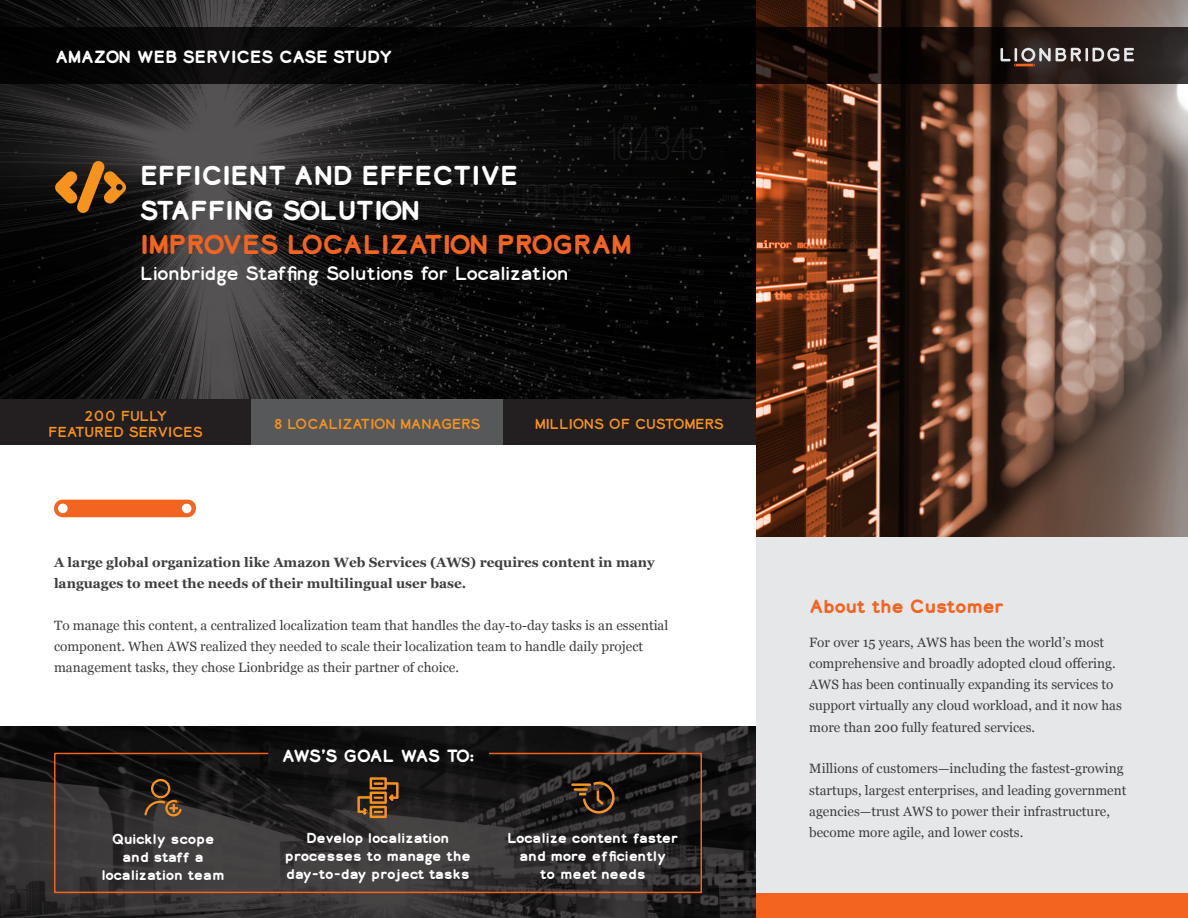
<style>
.page{position:relative;width:1188px;height:918px;background:#fff}
.page>*{position:absolute;margin:0;border:0;box-sizing:border-box;transform-origin:0 0}
.t1{font:700 25.5px/34.5px "Lionbridge Sans";color:#fff}
.t2{font:700 25.5px "Lionbridge Sans";letter-spacing:-.01em;color:#f36421}
.t3{font:18px "Lionbridge Sans";letter-spacing:-.02em;color:#fff}
.t4{font:700 18px "Lionbridge Sans";color:#f36421}
.t5{font:700 16.5px "Lionbridge Sans";color:#fff}
.t6{font:700 16.5px "Lionbridge Sans";letter-spacing:-.065em;color:#fff}
.t7{font:13.5px/21px "Georgia";color:#3e3e3f}
.t8{font:700 13.5px/18px "Lionbridge Sans";color:#fff;text-align:center}
.t9{font:700 13.5px/21px "Georgia";color:#3e3e3f}
.t10{font:13.5px/16.5px "Lionbridge Sans";color:#f7931d;text-align:center}
.t11{font:13.5px "Lionbridge Sans";letter-spacing:-.02em;color:#f7931d}
</style>
<div class="page">
<svg style="left:0;top:0;width:756px;height:400px;background:#181818"></svg>
<img style="left:756px;top:0;width:432px;height:537px">
<svg style="left:0;top:726px;width:756px;height:192px;background:#232222"></svg>
<div style="left:756px;top:537px;width:432px;height:381px;background:#e6e7e9"></div>
<svg style="left:54px;top:500px;width:142px;height:17px;background:#f37033"></svg>
<div style="left:0;top:400px;width:252px;height:45px;background:#231f20"></div>
<div style="left:252px;top:400px;width:251px;height:45px;background:#57585a"></div>
<div style="left:503px;top:400px;width:253px;height:45px;background:#231f20"></div>
<div style="left:756px;top:893px;width:432px;height:25px;background:#f36421"></div>
<svg style="left:55px;top:160px;width:71px;height:54px;background:#6e4618"></svg>
<svg style="left:53px;top:752px;width:650px;height:142px;background:#2f2a29"></svg>
<svg style="left:357px;top:777px;width:42px;height:41px;background:#6a461c"></svg>
<hr style="left:571px;top:783px;width:20px;height:3px;background:#f7931d">
<hr style="left:574px;top:788px;width:14px;height:3px;background:#f7931d">
<svg style="left:579px;top:782px;width:36px;height:32px"></svg>
<svg style="left:144px;top:779px;width:38px;height:37px"></svg>
<svg style="left:0;top:27px;width:1188px;height:56px;background:#0d0908"></svg>
<svg style="left:1000px;top:48px;width:134px;height:18px;background:#675e5b"></svg>
<p class="t5" style="left:55px;top:45px;width:339px">AMAZON WEB SERVICES CASE STUDY</p>
<h1 class="t1" style="left:140px;top:158px;width:379px">EFFICIENT AND EFFECTIVE<br>STAFFING SOLUTION</h1>
<h1 class="t2" style="left:140px;top:227px;width:493px">IMPROVES LOCALIZATION PROGRAM</h1>
<h2 class="t3" style="left:140px;top:261px;width:430px">Lionbridge Staffing Solutions for Localization</h2>
<p class="t10" style="left:49px;top:408px;width:156px">200 FULLY<br>FEATURED SERVICES</p>
<p class="t11" style="left:274px;top:415px;width:208px">8 LOCALIZATION MANAGERS</p>
<p class="t10" style="left:535px;top:416px;width:190px">MILLIONS OF CUSTOMERS</p>
<p class="t9" style="left:54px;top:551px;width:602px">A large global organization like Amazon Web Services (AWS) requires content in many languages to meet the needs of their multilingual user base.</p>
<p class="t7" style="left:54px;top:614px;width:616px">To manage this content, a centralized localization team that handles the day-to-day tasks is an essential component. When AWS realized they needed to scale their localization team to handle daily project management tasks, they chose Lionbridge as their partner of choice.</p>
<p class="t6" style="left:282px;top:744px;width:194px">AWS’S GOAL WAS TO:</p>
<p class="t8" style="left:102px;top:829px;width:124px">Quickly scope and staff a localization team</p>
<p class="t8" style="left:285px;top:829px;width:187px">Develop localization processes to manage the day-to-day project tasks</p>
<p class="t8" style="left:507px;top:829px;width:173px">Localize content faster and more efficiently<br>to meet needs</p>
<h2 class="t4" style="left:809px;top:593px;width:197px">About the Customer</h2>
<p class="t7" style="left:809px;top:632px;width:314px">For over 15 years, AWS has been the world’s most comprehensive and broadly adopted cloud offering.<br>AWS has been continually expanding its services to support virtually any cloud workload, and it now has more than 200 fully featured services.</p>
<p class="t7" style="left:809px;top:758px;width:319px">Millions of customers—including the fastest-growing startups, largest enterprises, and leading government agencies—trust AWS to power their infrastructure, become more agile, and lower costs.</p>
</div>
